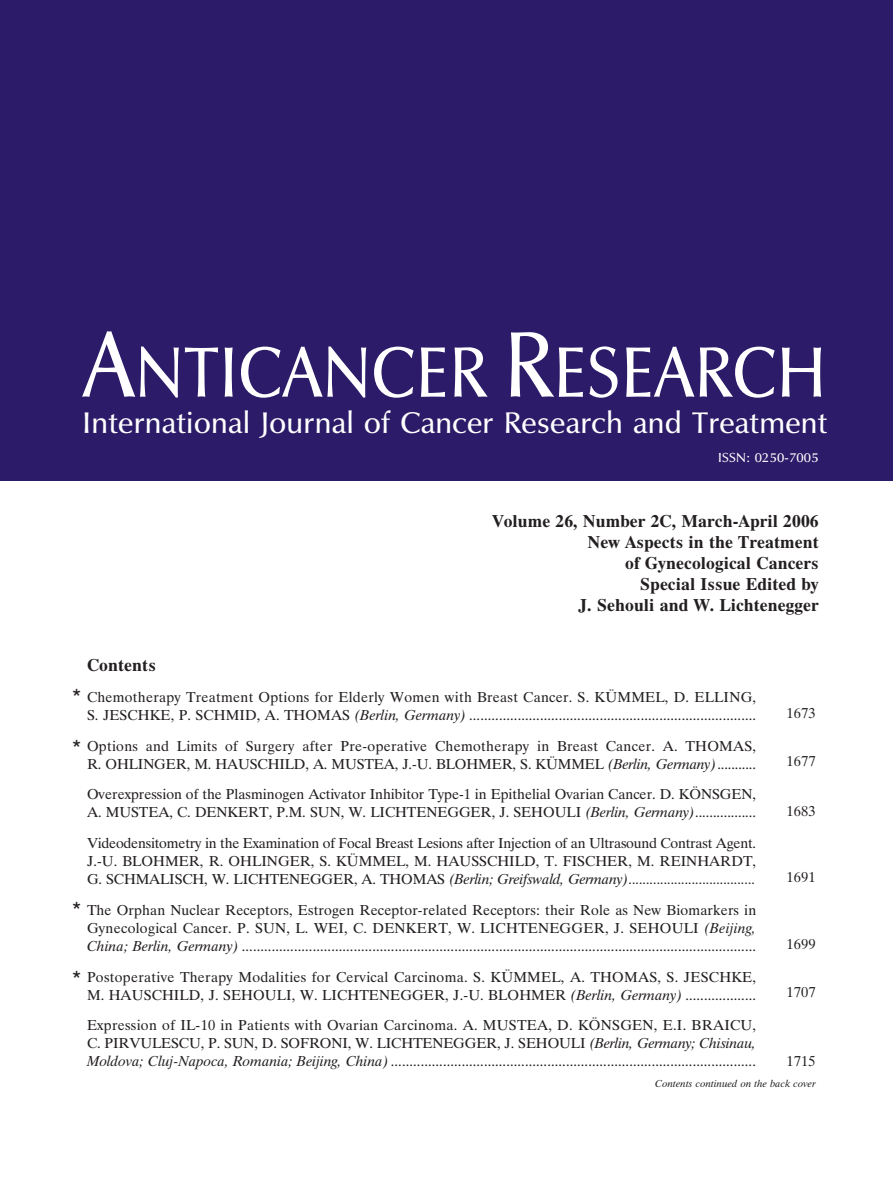
<style>
.page{position:relative;width:893px;height:1190px;background:#fff}
.page>*{position:absolute;margin:0;border:0;box-sizing:border-box;transform-origin:0 0}
.t1{font:73.5px "UB Optima";letter-spacing:.01em;color:#fff;scale:.9 1}
.t2{font:30.75px "UB Optima";letter-spacing:.01em;color:#fff}
.t3{font:18px/21px "UB Times Bold";letter-spacing:.005em;color:#231f20;text-align:right}
.t4{font:18px "UB Helvetica";color:#231f20}
.t5{font:15px/18px "UB Times";letter-spacing:.01em;color:#231f20}
.t6{font:15px/18px "UB Times";letter-spacing:-.015em;color:#231f20}
.t7{font:15px "UB Times Italic";letter-spacing:-.005em;color:#231f20}
.t8{font:13.5px "UB Optima";letter-spacing:.01em;color:#fff}
.t9{font:10.5px "UB Times Italic";letter-spacing:.01em;color:#231f20}
.s1{font-size:96px}
.s2{font-family:"UB Times Italic"}
.s3{font-family:"UB Times"}
</style>
<div class="page">
<div style="left:0;top:0;width:892px;height:480px;background:#2b1b68"></div>
<h1 class="t1" style="left:83px;top:344px;width:827px"><span class="s1">A</span>NTICANCER <span class="s1">R</span>ESEARCH</h1>
<h2 class="t2" style="left:83px;top:411px;width:746px">International Journal of Cancer Research and Treatment</h2>
<p class="t8" style="left:718px;top:452px;width:102px">ISSN: 0250-7005</p>
<p class="t3" style="left:492px;top:513px;width:328px">Volume 26, Number 2C, March-April 2006<br>New Aspects in the Treatment<br>of Gynecological Cancers<br>Special Issue Edited by<br>J. Sehouli and W. Lichtenegger</p>
<p class="t3" style="left:87px;top:656px;width:70px">Contents</p>
<p class="t5" style="left:87px;top:689px;width:670px">Chemotherapy Treatment Options for Elderly Women with Breast Cancer. S. KÜMMEL, D. ELLING,<br>S. JESCHKE, P. SCHMID, A. THOMAS <span class="s2">(Berlin, Germany)</span> .............................................................................</p>
<p class="t5" style="left:87px;top:738px;width:670px">Options and Limits of Surgery after Pre-operative Chemotherapy in Breast Cancer. A. THOMAS,<br>R. OHLINGER, M. HAUSCHILD, A. MUSTEA, J.-U. BLOHMER, S. KÜMMEL <span class="s2">(Berlin, Germany)</span>...........</p>
<p class="t5" style="left:87px;top:787px;width:670px">Overexpression of the Plasminogen Activator Inhibitor Type-1 in Epithelial Ovarian Cancer. D. KÖNSGEN,<br>A. MUSTEA, C. DENKERT, P.M. SUN, W. LICHTENEGGER, J. SEHOULI <span class="s2">(Berlin, Germany)</span>.................</p>
<p class="t6" style="left:87px;top:836px;width:670px">Videodensitometry in the Examination of Focal Breast Lesions after Injection of an Ultrasound Contrast Agent.<br>J.-U. BLOHMER, R. OHLINGER, S. KÜMMEL, M. HAUSSCHILD, T. FISCHER, M. REINHARDT,</p>
<p class="t7" style="left:87px;top:873px;width:670px"><span class="s3">G. SCHMALISCH, W. LICHTENEGGER, A. THOMAS</span> (Berlin; Greifswald, Germany)....................................</p>
<p class="t5" style="left:87px;top:902px;width:670px;text-align:justify">The Orphan Nuclear Receptors, Estrogen Receptor-related Receptors: their Role as New Biomarkers in Gynecological Cancer. P. SUN, L. WEI, C. DENKERT, W. LICHTENEGGER, J. SEHOULI <span class="s2">(Beijing, China; Berlin, Germany)</span> ..........................................................................................................................................</p>
<p class="t5" style="left:87px;top:969px;width:670px">Postoperative Therapy Modalities for Cervical Carcinoma. S. KÜMMEL, A. THOMAS, S. JESCHKE,<br>M. HAUSCHILD, J. SEHOULI, W. LICHTENEGGER, J.-U. BLOHMER <span class="s2">(Berlin, Germany)</span> ...................</p>
<p class="t5" style="left:87px;top:1018px;width:670px;text-align:justify">Expression of IL-10 in Patients with Ovarian Carcinoma. A. MUSTEA, D. KÖNSGEN, E.I. BRAICU, C. PIRVULESCU, P. SUN, D. SOFRONI, W. LICHTENEGGER, J. SEHOULI <span class="s2">(Berlin, Germany; Chisinau, Moldova; Cluj-Napoca, Romania; Beijing, China)</span>..................................................................................................</p>
<p class="t9" style="left:655px;top:1079px;width:162px">Contents continued on the back cover</p>
<p class="t4" style="left:72px;top:689px;width:11px">*</p>
<p class="t5" style="left:786px;top:706px;width:31px">1673</p>
<p class="t5" style="left:786px;top:754px;width:31px">1677</p>
<p class="t5" style="left:786px;top:803px;width:31px">1683</p>
<p class="t4" style="left:72px;top:740px;width:11px">*</p>
<p class="t5" style="left:786px;top:869px;width:31px">1691</p>
<p class="t4" style="left:72px;top:902px;width:11px">*</p>
<p class="t5" style="left:786px;top:937px;width:31px">1699</p>
<p class="t5" style="left:786px;top:985px;width:31px">1707</p>
<p class="t4" style="left:72px;top:970px;width:11px">*</p>
<p class="t5" style="left:786px;top:1054px;width:31px">1715</p>
</div>
